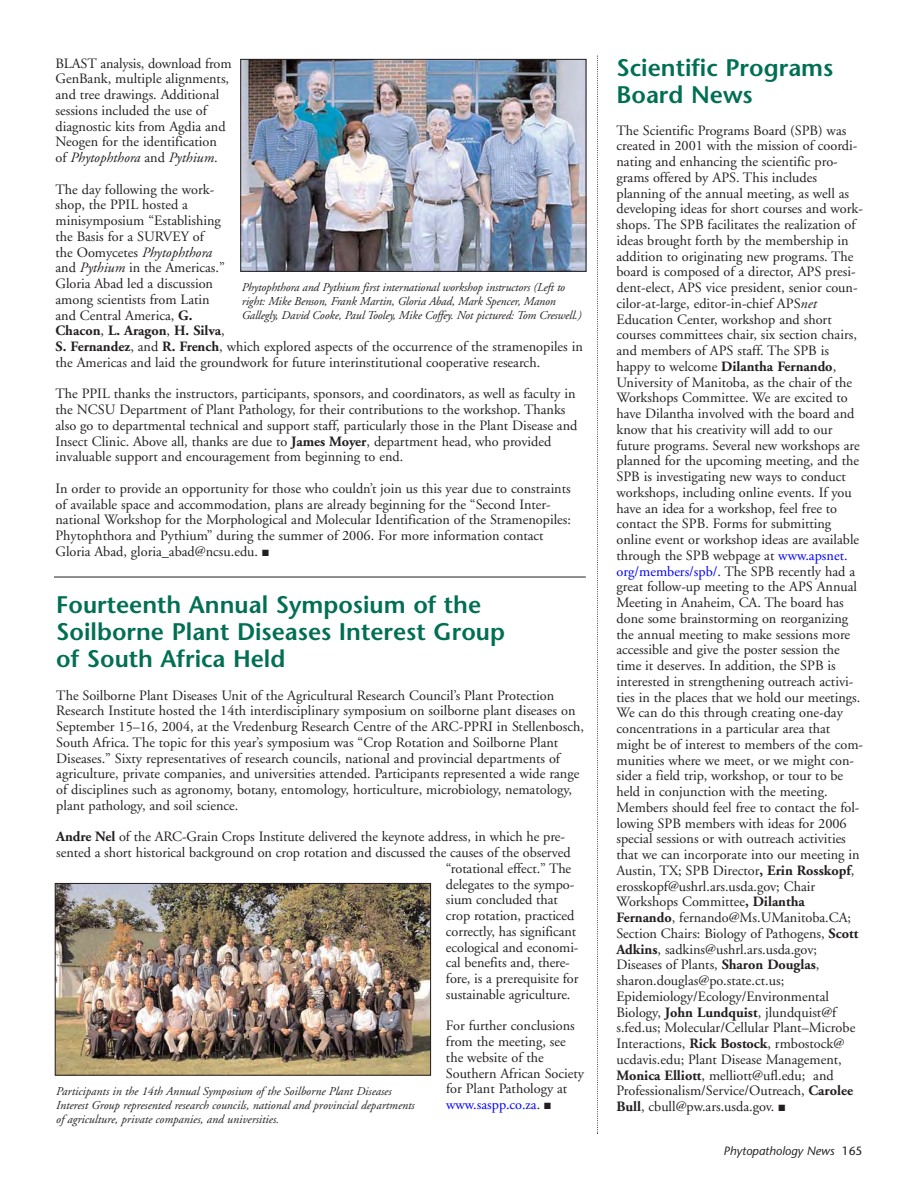
<style>
.page{position:relative;width:918px;height:1188px;background:#fff}
.page>*{position:absolute;margin:0;border:0;box-sizing:border-box;transform-origin:0 0}
.t1{font:600 24px/27px "Stone Sans";color:#006f53}
.t2{font:14.25px/15.8px "Adobe Garamond";color:#231f20}
.t3{font:italic 12px/14.2px "Adobe Garamond";letter-spacing:-.01em;color:#231f20}
.t4{font:italic 12px "Stone Sans";color:#231f20}
.s1{font-style:italic}
.s2{font-weight:700}
.s3{color:#00f}
.s4{font-style:normal}
</style>
<div class="page">
<img style="left:242px;top:61px;width:342px;height:209px">
<div style="left:240px;top:59px;width:346px;height:213px;border:1px solid #231f20"></div>
<hr style="left:54px;top:577px;width:532px;height:1px;background:#231f20">
<img style="left:57px;top:885px;width:372px;height:189px">
<div style="left:55px;top:883px;width:376px;height:193px;border:1px solid #231f20"></div>
<svg style="left:597px;top:56px;width:1px;height:1078px"></svg>
<p class="t2" style="left:55px;top:57px;width:178px">BLAST analysis, download from<br>GenBank, multiple alignments, and tree drawings. Additional sessions included the use of diagnostic kits from Agdia and<br>Neogen for the identification<br>of <span class="s1">Phytophthora</span> and <span class="s1">Pythium</span>.</p>
<p class="t2" style="left:55px;top:183px;width:529px">The day following the work-<br>shop, the PPIL hosted a<br>minisymposium “Establishing<br>the Basis for a SURVEY of<br>the Oomycetes <span class="s1">Phytophthora<br></span>and <span class="s1">Pythium</span> in the Americas.”<br>Gloria Abad led a discussion<br>among scientists from Latin<br>and Central America, <span class="s2">G.<br>Chacon</span>, <span class="s2">L. Aragon</span>, <span class="s2">H. Silva</span>,<br><span class="s2">S. Fernandez</span>, and <span class="s2">R. French</span>, which explored aspects of the occurrence of the stramenopiles in the Americas and laid the groundwork for future interinstitutional cooperative research.</p>
<p class="t2" style="left:55px;top:387px;width:523px">The PPIL thanks the instructors, participants, sponsors, and coordinators, as well as faculty in the NCSU Department of Plant Pathology, for their contributions to the workshop. Thanks also go to departmental technical and support staff, particularly those in the Plant Disease and Insect Clinic. Above all, thanks are due to <span class="s2">James Moyer</span>, department head, who provided invaluable support and encouragement from beginning to end.</p>
<p class="t2" style="left:55px;top:482px;width:517px">In order to provide an opportunity for those who couldn’t join us this year due to constraints of available space and accommodation, plans are already beginning for the “Second Inter&shy;national Workshop for the Morphological and Molecular Identification of the Stramenopiles:<br>Phytophthora and Pythium” during the summer of 2006. For more information contact Gloria Abad, gloria_abad@ncsu.edu. ■</p>
<p class="t3" style="left:242px;top:281px;width:341px">Phytophthora and Pythium first international workshop instructors (Left to right: Mike Benson, Frank Martin, Gloria Abad, Mark Spencer, Manon<br>Gallegly, David Cooke, Paul Tooley, Mike Coffey. Not pictured: Tom Creswell.)</p>
<h1 class="t1" style="left:56px;top:594px;width:450px">Fourteenth Annual Symposium of the<br>Soilborne Plant Diseases Interest Group of South Africa Held</h1>
<p class="t2" style="left:56px;top:689px;width:529px">The Soilborne Plant Diseases Unit of the Agricultural Research Council’s Plant Protection Research Institute hosted the 14th interdisciplinary symposium on soilborne plant diseases on September 15–16, 2004, at the Vredenburg Research Centre of the ARC-PPRI in Stellenbosch, South Africa. The topic for this year’s symposium was “Crop Rotation and Soilborne Plant Diseases.” Sixty representatives of research councils, national and provincial departments of agriculture, private companies, and universities attended. Participants represented a wide range of disciplines such as agronomy, botany, entomology, horticulture, microbiology, nematology, plant pathology, and soil science.</p>
<p class="t2" style="left:56px;top:830px;width:510px"><span class="s2">Andre Nel</span> of the ARC-Grain Crops Institute delivered the keynote address, in which he pre-</p>
<p class="t2" style="left:56px;top:846px;width:516px">sented a short historical background on crop rotation and discussed the causes of the observed</p>
<p class="t2" style="left:446px;top:862px;width:127px">“rotational effect.” The</p>
<p class="t2" style="left:446px;top:878px;width:130px">delegates to the sympo-</p>
<p class="t2" style="left:446px;top:893px;width:113px">sium concluded that</p>
<p class="t2" style="left:446px;top:909px;width:130px">crop rotation, practiced</p>
<p class="t2" style="left:446px;top:925px;width:132px">correctly, has significant</p>
<p class="t2" style="left:446px;top:941px;width:134px">ecological and economi-</p>
<p class="t2" style="left:446px;top:956px;width:125px">cal benefits and, there-</p>
<p class="t2" style="left:446px;top:972px;width:134px">fore, is a prerequisite for</p>
<p class="t2" style="left:446px;top:988px;width:126px">sustainable agriculture.</p>
<p class="t2" style="left:446px;top:1019px;width:140px">For further conclusions from the meeting, see the website of the<br>Southern African Society for Plant Pathology at <span class="s3">www.saspp.co.za</span>. ■</p>
<p class="t3" style="left:56px;top:1085px;width:360px">Participants in the 14th Annual Symposium of the Soilborne Plant Diseases<br>Interest Group represented research councils, national and provincial departments of agriculture, private companies, and universities.</p>
<h1 class="t1" style="left:616px;top:57px;width:218px">Scientific Programs<br>Board News</h1>
<p class="t2" style="left:616px;top:124px;width:248px">The Scientific Programs Board (SPB) was created in 2001 with the mission of coordi&shy;nating and enhancing the scientific pro&shy;grams offered by APS. This includes planning of the annual meeting, as well as developing ideas for short courses and work&shy;shops. The SPB facilitates the realization of ideas brought forth by the membership in addition to originating new programs. The board is composed of a director, APS presi&shy;dent-elect, APS vice president, senior coun&shy;cilor-at-large, editor-in-chief APS<span class="s1">net </span>Education Center, workshop and short courses committees chair, six section chairs, and members of APS staff. The SPB is happy to welcome <span class="s2">Dilantha Fernando</span>, University of Manitoba, as the chair of the Workshops Committee. We are excited to have Dilantha involved with the board and know that his creativity will add to our future programs. Several new workshops are planned for the upcoming meeting, and the SPB is investigating new ways to conduct workshops, including online events. If you have an idea for a workshop, feel free to contact the SPB. Forms for submitting online event or workshop ideas are available through the SPB webpage at <span class="s3">www.apsnet. org/members/spb/</span>. The SPB recently had a great follow-up meeting to the APS Annual Meeting in Anaheim, CA. The board has done some brainstorming on reorganizing the annual meeting to make sessions more accessible and give the poster session the time it deserves. In addition, the SPB is interested in strengthening outreach activi&shy;ties in the places that we hold our meetings.<br>We can do this through creating one-day concentrations in a particular area that might be of interest to members of the com&shy;munities where we meet, or we might con&shy;sider a field trip, workshop, or tour to be held in conjunction with the meeting.<br>Members should feel free to contact the fol&shy;lowing SPB members with ideas for 2006 special sessions or with outreach activities that we can incorporate into our meeting in Austin, TX; SPB Director<span class="s2">, Erin Rosskopf</span>, erosskopf@ushrl.ars.usda.gov; Chair Workshops Committee<span class="s2">, Dilantha Fernando</span>, fernando@Ms.UManitoba.CA; Section Chairs: Biology of Pathogens, <span class="s2">Scott Adkins</span>, sadkins@ushrl.ars.usda.gov; Diseases of Plants, <span class="s2">Sharon Douglas</span>, sharon.douglas@po.state.ct.us; Epidemiology/Ecology/Environmental Biology, <span class="s2">John Lundquist</span>, jlundquist@f s.fed.us; Molecular/Cellular Plant–Microbe Interactions, <span class="s2">Rick Bostock</span>, rmbostock@ ucdavis.edu; Plant Disease Management, <span class="s2">Monica Elliott</span>, melliott@ufl.edu; and Professionalism/Service/Outreach, <span class="s2">Carolee Bull</span>, cbull@pw.ars.usda.gov. ■</p>
<p class="t4" style="left:724px;top:1146px;width:140px">Phytopathology News <span class="s4">165</span></p>
</div>
